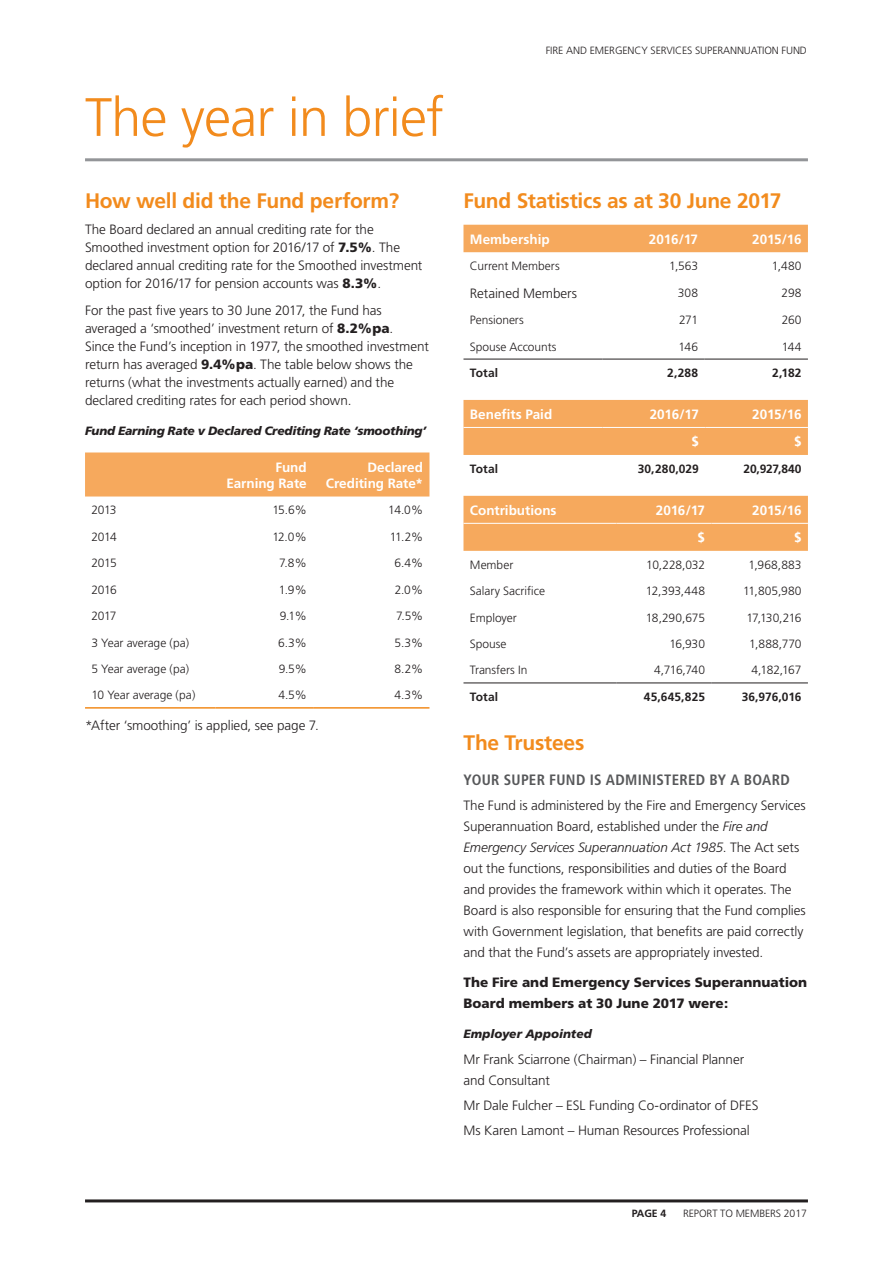
<style>
.page{position:relative;width:893px;height:1263px;background:#fff}
.page>*{position:absolute;margin:0;border:0;box-sizing:border-box;transform-origin:0 0}
.t1{font:300 54px "Frutiger";letter-spacing:-.015em;color:#f28b1d}
.t2{font:700 21px "Frutiger";letter-spacing:-.015em;color:#f28b1d}
.t3{font:700 condensed 15px "Frutiger";letter-spacing:.02em;color:#57585a}
.t4{font:300 13.5px/18px "Frutiger";letter-spacing:-.01em;color:#231f20}
.t5{font:700 13.5px/16.5px "Frutiger";color:#fff;text-align:right}
.t6{font:900 13.5px/21px "Frutiger";color:#231f20}
.t7{font:300 12px "Frutiger";letter-spacing:-.005em;color:#231f20}
.t8{font:italic 900 12px "Frutiger";letter-spacing:-.015em;color:#231f20}
.t9{font:700 12px "Frutiger";color:#231f20}
.t10{font:300 10.5px "Frutiger";letter-spacing:-.01em;color:#231f20}
.t11{font:700 10.5px "Frutiger";color:#231f20}
.s1{font-weight:900}
.s2{font-style:italic}
</style>
<div class="page">
<hr style="left:85px;top:1199px;width:723px;height:3px;background:#231f20">
<hr style="left:85px;top:158px;width:723px;height:3px;background:#939598">
<div style="left:85px;top:452px;width:344px;height:44px;background:#f6a95d"></div>
<hr style="left:85px;top:707px;width:130px;height:2px;background:#f28b1d">
<hr style="left:215px;top:707px;width:98px;height:2px;background:#f28b1d">
<hr style="left:313px;top:707px;width:116px;height:2px;background:#f28b1d">
<div style="left:463px;top:225px;width:345px;height:27px;background:#f6a95d"></div>
<hr style="left:463px;top:359px;width:140px;height:1px;background:#231f20">
<hr style="left:603px;top:359px;width:101px;height:1px;background:#231f20">
<hr style="left:704px;top:359px;width:104px;height:1px;background:#231f20">
<div style="left:463px;top:400px;width:345px;height:55px;background:#f6a95d"></div>
<hr style="left:463px;top:427px;width:140px;height:1px;background:#fff">
<hr style="left:603px;top:427px;width:102px;height:1px;background:#fff">
<hr style="left:705px;top:427px;width:103px;height:1px;background:#fff">
<div style="left:463px;top:496px;width:345px;height:55px;background:#f6a95d"></div>
<hr style="left:463px;top:682px;width:153px;height:1px;background:#231f20">
<hr style="left:616px;top:682px;width:95px;height:1px;background:#231f20">
<hr style="left:711px;top:682px;width:97px;height:1px;background:#231f20">
<hr style="left:463px;top:523px;width:153px;height:1px;background:#fff">
<hr style="left:616px;top:523px;width:95px;height:1px;background:#fff">
<hr style="left:711px;top:523px;width:97px;height:1px;background:#fff">
<h1 class="t1" style="left:85px;top:87px;width:361px">The year in brief</h1>
<h2 class="t2" style="left:85px;top:188px;width:316px">How well did the Fund perform?</h2>
<p class="t4" style="left:85px;top:220px;width:339px">The Board declared an annual crediting rate for the Smoothed investment option for 2016/17 of <span class="s1">7.5%</span>. The declared annual crediting rate for the Smoothed investment option for 2016/17 for pension accounts was <span class="s1">8.3%</span>.</p>
<p class="t4" style="left:85px;top:301px;width:345px">For the past five years to 30 June 2017, the Fund has averaged a ‘smoothed’ investment return of <span class="s1">8.2%pa</span>.<br>Since the Fund’s inception in 1977, the smoothed investment return has averaged <span class="s1">9.4%pa</span>. The table below shows the returns (what the investments actually earned) and the declared crediting rates for each period shown.</p>
<p class="t8" style="left:85px;top:424px;width:343px">Fund Earning Rate v Declared Crediting Rate ‘smoothing’</p>
<p class="t5" style="left:226px;top:458px;width:82px">Fund<br>Earning Rate</p>
<p class="t5" style="left:326px;top:458px;width:99px">Declared<br>Crediting Rate*</p>
<p class="t7" style="left:91px;top:503px;width:27px">2013</p>
<p class="t7" style="left:272px;top:503px;width:36px">15.6%</p>
<p class="t7" style="left:388px;top:503px;width:36px">14.0%</p>
<p class="t7" style="left:91px;top:530px;width:27px">2014</p>
<p class="t7" style="left:272px;top:530px;width:36px">12.0%</p>
<p class="t7" style="left:390px;top:530px;width:35px">11.2%</p>
<p class="t7" style="left:91px;top:556px;width:27px">2015</p>
<p class="t7" style="left:279px;top:556px;width:29px">7.8%</p>
<p class="t7" style="left:394px;top:556px;width:30px">6.4%</p>
<p class="t7" style="left:91px;top:583px;width:27px">2016</p>
<p class="t7" style="left:279px;top:583px;width:29px">1.9%</p>
<p class="t7" style="left:395px;top:583px;width:30px">2.0%</p>
<p class="t7" style="left:91px;top:609px;width:27px">2017</p>
<p class="t7" style="left:280px;top:609px;width:28px">9.1%</p>
<p class="t7" style="left:396px;top:609px;width:29px">7.5%</p>
<p class="t7" style="left:91px;top:635px;width:99px">3 Year average (pa)</p>
<p class="t7" style="left:278px;top:635px;width:30px">6.3%</p>
<p class="t7" style="left:395px;top:635px;width:30px">5.3%</p>
<p class="t7" style="left:91px;top:662px;width:99px">5 Year average (pa)</p>
<p class="t7" style="left:279px;top:662px;width:30px">9.5%</p>
<p class="t7" style="left:394px;top:662px;width:30px">8.2%</p>
<p class="t7" style="left:91px;top:688px;width:105px">10 Year average (pa)</p>
<p class="t7" style="left:278px;top:688px;width:30px">4.5%</p>
<p class="t7" style="left:394px;top:688px;width:30px">4.3%</p>
<p class="t4" style="left:85px;top:716px;width:235px">*After ‘smoothing’ is applied, see page 7.</p>
<p class="t10" style="left:546px;top:44px;width:263px">FIRE AND EMERGENCY SERVICES SUPERANNUATION FUND</p>
<h2 class="t2" style="left:463px;top:188px;width:319px">Fund Statistics as at 30 June 2017</h2>
<p class="t5" style="left:470px;top:231px;width:81px">Membership</p>
<p class="t5" style="left:649px;top:231px;width:51px">2016/17</p>
<p class="t5" style="left:752px;top:231px;width:51px">2015/16</p>
<p class="t7" style="left:470px;top:259px;width:91px">Current Members</p>
<p class="t7" style="left:669px;top:259px;width:31px">1,563</p>
<p class="t7" style="left:772px;top:259px;width:31px">1,480</p>
<p class="t4" style="left:470px;top:284px;width:109px">Retained Members</p>
<p class="t7" style="left:678px;top:286px;width:22px">308</p>
<p class="t7" style="left:782px;top:286px;width:21px">298</p>
<p class="t7" style="left:470px;top:313px;width:55px">Pensioners</p>
<p class="t7" style="left:679px;top:313px;width:21px">271</p>
<p class="t7" style="left:782px;top:313px;width:21px">260</p>
<p class="t7" style="left:470px;top:340px;width:88px">Spouse Accounts</p>
<p class="t7" style="left:679px;top:340px;width:21px">146</p>
<p class="t7" style="left:782px;top:340px;width:21px">144</p>
<p class="t9" style="left:470px;top:366px;width:30px">Total</p>
<p class="t9" style="left:667px;top:366px;width:33px">2,288</p>
<p class="t9" style="left:772px;top:366px;width:31px">2,182</p>
<p class="t5" style="left:470px;top:406px;width:84px">Benefits Paid</p>
<p class="t5" style="left:650px;top:406px;width:51px">2016/17</p>
<p class="t5" style="left:752px;top:406px;width:51px">2015/16</p>
<p class="t5" style="left:691px;top:433px;width:9px">$</p>
<p class="t5" style="left:794px;top:433px;width:9px">$</p>
<p class="t9" style="left:470px;top:462px;width:30px">Total</p>
<p class="t9" style="left:638px;top:462px;width:63px">30,280,029</p>
<p class="t9" style="left:744px;top:462px;width:59px">20,927,840</p>
<p class="t5" style="left:470px;top:502px;width:88px">Contributions</p>
<p class="t5" style="left:656px;top:502px;width:51px">2016/17</p>
<p class="t5" style="left:752px;top:502px;width:51px">2015/16</p>
<p class="t5" style="left:697px;top:529px;width:9px">$</p>
<p class="t5" style="left:794px;top:529px;width:9px">$</p>
<p class="t7" style="left:470px;top:558px;width:45px">Member</p>
<p class="t7" style="left:646px;top:558px;width:60px">10,228,032</p>
<p class="t7" style="left:748px;top:558px;width:55px">1,968,883</p>
<p class="t7" style="left:470px;top:584px;width:77px">Salary Sacrifice</p>
<p class="t7" style="left:646px;top:584px;width:61px">12,393,448</p>
<p class="t7" style="left:743px;top:584px;width:60px">11,805,980</p>
<p class="t7" style="left:470px;top:611px;width:48px">Employer</p>
<p class="t7" style="left:646px;top:611px;width:61px">18,290,675</p>
<p class="t7" style="left:746px;top:611px;width:57px">17,130,216</p>
<p class="t7" style="left:470px;top:637px;width:38px">Spouse</p>
<p class="t7" style="left:669px;top:637px;width:37px">16,930</p>
<p class="t7" style="left:749px;top:637px;width:54px">1,888,770</p>
<p class="t7" style="left:470px;top:663px;width:59px">Transfers In</p>
<p class="t7" style="left:654px;top:663px;width:52px">4,716,740</p>
<p class="t7" style="left:752px;top:663px;width:51px">4,182,167</p>
<p class="t9" style="left:470px;top:689px;width:30px">Total</p>
<p class="t9" style="left:644px;top:689px;width:63px">45,645,825</p>
<p class="t9" style="left:742px;top:689px;width:61px">36,976,016</p>
<h2 class="t2" style="left:463px;top:730px;width:122px">The Trustees</h2>
<p class="t3" style="left:463px;top:771px;width:328px">YOUR SUPER FUND IS ADMINISTERED BY A BOARD</p>
<p class="t4" style="left:463px;top:795px;width:344px;line-height:21px">The Fund is administered by the Fire and Emergency Services Superannuation Board, established under the <span class="s2">Fire and Emergency Services Superannuation Act 1985</span>. The Act sets out the functions, responsibilities and duties of the Board and provides the framework within which it operates. The Board is also responsible for ensuring that the Fund complies with Government legislation, that benefits are paid correctly and that the Fund’s assets are appropriately invested.</p>
<p class="t6" style="left:463px;top:971px;width:345px">The Fire and Emergency Services Superannuation<br>Board members at 30 June 2017 were:</p>
<p class="t8" style="left:463px;top:1027px;width:130px">Employer Appointed</p>
<p class="t4" style="left:463px;top:1048px;width:282px;line-height:21px">Mr Frank Sciarrone (Chairman) – Financial Planner and Consultant</p>
<p class="t4" style="left:463px;top:1092px;width:297px;line-height:25.2px">Mr Dale Fulcher – ESL Funding Co-ordinator of DFES<br>Ms Karen Lamont – Human Resources Professional</p>
<p class="t11" style="left:632px;top:1207px;width:36px">PAGE 4</p>
<p class="t10" style="left:683px;top:1207px;width:125px">REPORT TO MEMBERS 2017</p>
</div>
